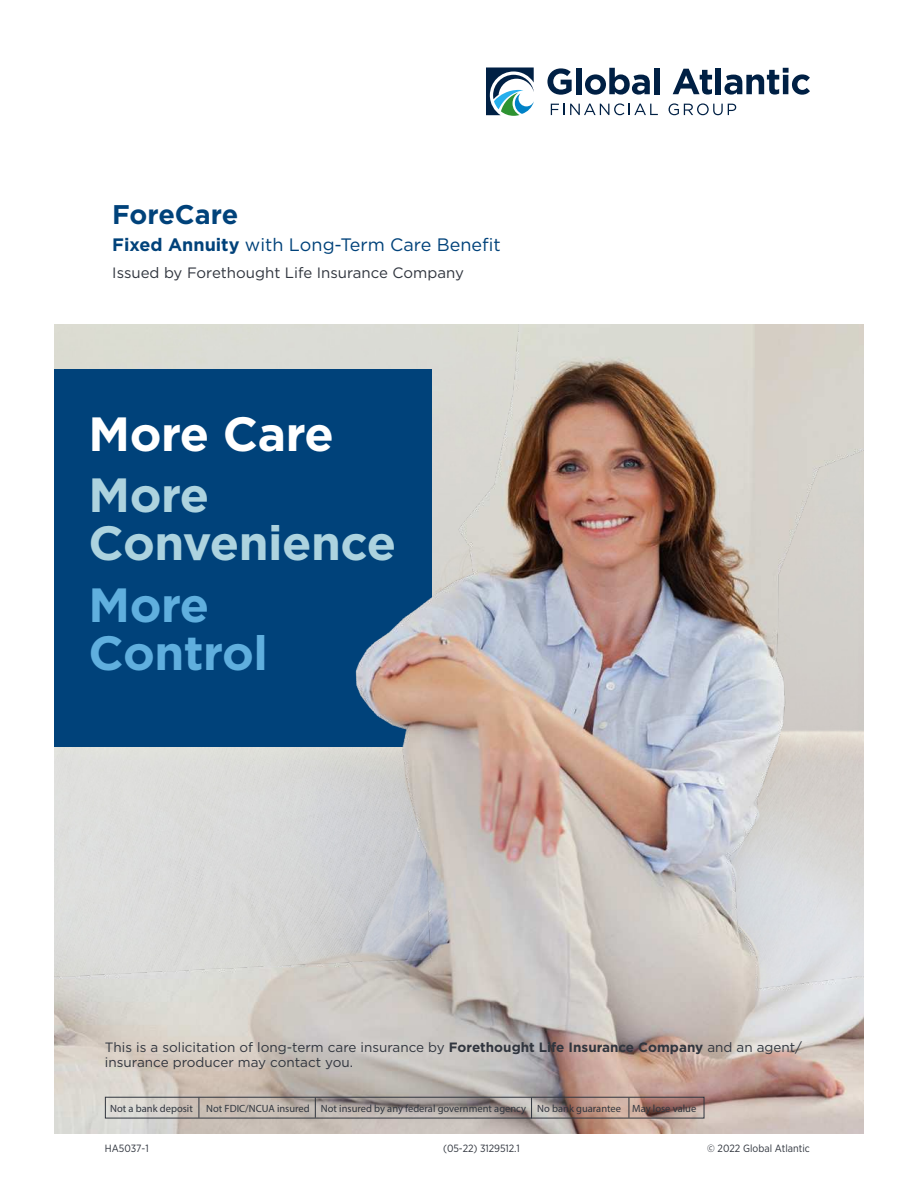
<style>
.page{position:relative;width:918px;height:1188px;background:#fff}
.page>*{position:absolute;margin:0;border:0;box-sizing:border-box;transform-origin:0 0}
.t1{font:700 48px/48px "Gotham";letter-spacing:-.01em;color:#add3df}
.t2{font:700 48px/48px "Gotham";letter-spacing:-.01em;color:#60afde}
.t3{font:700 48px "Gotham";letter-spacing:-.01em;color:#fff}
.t4{font:700 27px "Gotham";color:#00427a}
.t5{font:18px "Gotham";color:#00427a}
.t6{font:15px "Gotham";color:#30353e}
.t7{font:13.5px/15px "Gotham";color:#30353e}
.t8{font:10.5px "Myriad Pro";color:#30353e}
.t9{font:10.5px "Gotham Narrow";color:#30353e}
.s1{font-weight:700}
</style>
<div class="page">
<img style="left:54px;top:324px;width:810px;height:810px">
<div style="left:54px;top:369px;width:378px;height:378px;background:#00427a"></div>
<div style="left:105px;top:1097px;width:599px;height:21px;border:1px solid #30353e"></div>
<svg style="left:199px;top:1098px;width:1px;height:20px"></svg>
<svg style="left:315px;top:1098px;width:1px;height:20px"></svg>
<svg style="left:531px;top:1098px;width:1px;height:20px"></svg>
<svg style="left:629px;top:1098px;width:1px;height:20px"></svg>
<svg style="left:547px;top:68px;width:25px;height:27px"></svg>
<div style="left:576px;top:68px;width:5px;height:26px;background:#002044"></div>
<svg style="left:585px;top:68px;width:65px;height:27px"></svg>
<div style="left:654px;top:68px;width:6px;height:26px;background:#002044"></div>
<svg style="left:673px;top:69px;width:39px;height:26px"></svg>
<div style="left:716px;top:68px;width:5px;height:26px;background:#002044"></div>
<svg style="left:725px;top:68px;width:85px;height:27px"></svg>
<svg style="left:551px;top:103px;width:107px;height:12px"></svg>
<svg style="left:669px;top:103px;width:67px;height:12px"></svg>
<svg style="left:486px;top:68px;width:48px;height:48px"></svg>
<h2 class="t4" style="left:112px;top:203px;width:128px">ForeCare</h2>
<h3 class="t5" style="left:112px;top:237px;width:390px"><span class="s1">Fixed Annuity</span> with Long-Term Care Benefit</h3>
<p class="t6" style="left:112px;top:266px;width:353px">Issued by Forethought Life Insurance Company</p>
<h1 class="t3" style="left:89px;top:413px;width:247px">More Care</h1>
<h1 class="t1" style="left:89px;top:474px;width:309px">More<br>Convenience</h1>
<h1 class="t2" style="left:89px;top:584px;width:181px">More<br>Control</h1>
<p class="t7" style="left:105px;top:1040px;width:699px">This is a solicitation of long-term care insurance by <span class="s1">Forethought Life Insurance Company</span> and an agent/ insurance producer may contact you.</p>
<p class="t8" style="left:110px;top:1104px;width:84px">Not a bank deposit</p>
<p class="t8" style="left:206px;top:1104px;width:492px">Not FDIC/NCUA insured Not insured by any federal government agency No bank guarantee May lose value</p>
<p class="t9" style="left:105px;top:1144px;width:45px">HA5037-1</p>
<p class="t9" style="left:443px;top:1144px;width:78px">(05-22) 3129512.1</p>
<p class="t9" style="left:707px;top:1144px;width:104px">© 2022 Global Atlantic</p>
</div>
